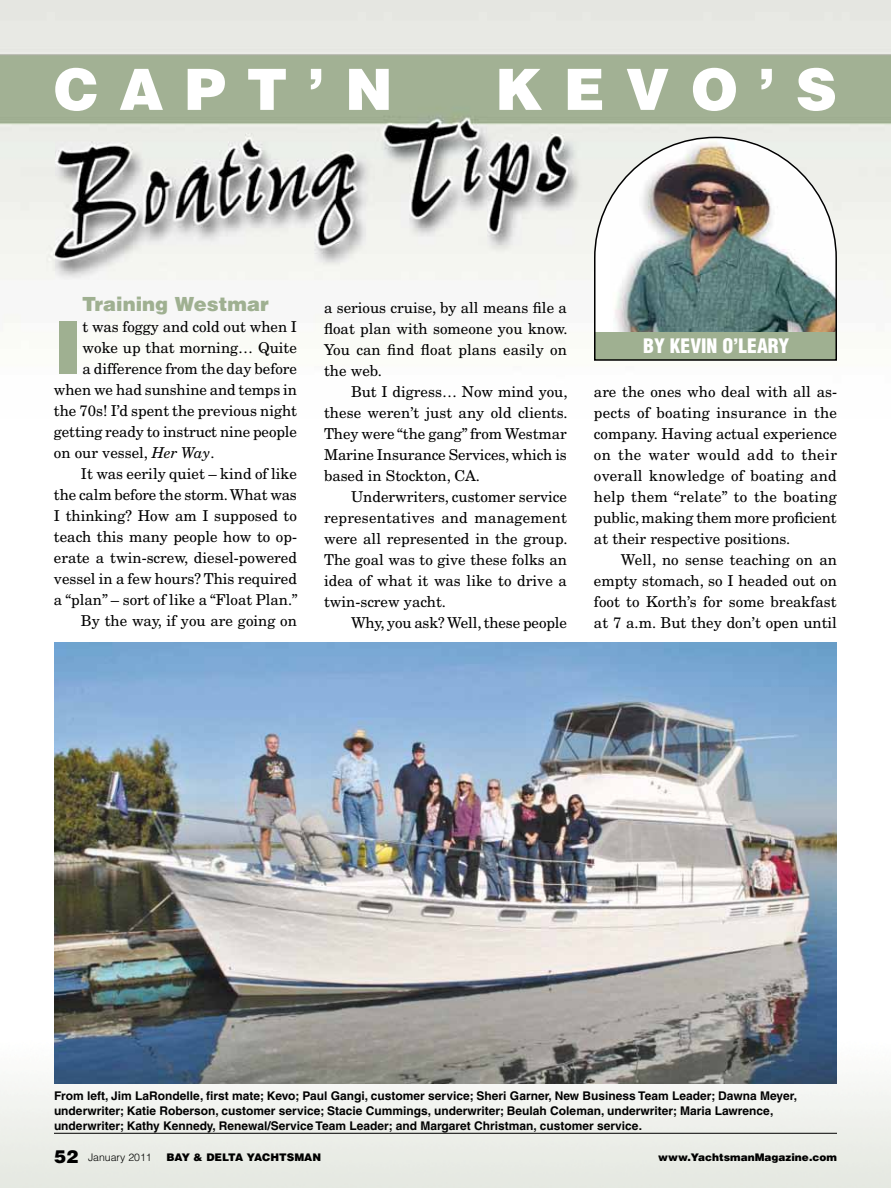
<style>
.page{position:relative;width:891px;height:1188px;background:#fff}
.page>*{position:absolute;margin:0;border:0;box-sizing:border-box;transform-origin:0 0}
.t1{font:900 73.35px "Helvetica";color:#9fb091}
.t2{font:900 57px "Helvetica";letter-spacing:.365em;color:#fff}
.t3{font:900 19.5px "Helvetica";color:#9fb091}
.t4{font:900 condensed 19.5px "Helvetica";color:#fff}
.t5{font:15px/21px "New Century Schlbk";color:#000;text-align:justify}
.t6{font:700 12px/15px "Helvetica";color:#000}
.t7{font:900 10.5px "Helvetica";color:#000}
.t8{font:300 10.5px "Helvetica";color:#000}
.s1{font-style:italic}
.s2{font-weight:900;font-size:18px}
.s3{font-weight:300}
</style>
<div class="page">
<img style="left:0;top:0;width:891px;height:344px">
<img style="left:593px;top:136px;width:245px;height:225px">
<hr style="left:54px;top:1133px;width:783px;height:1px;background:#000">
<img style="left:54px;top:643px;width:783px;height:441px">
<h2 class="t2" style="left:54px;top:52px;width:340px">CAPT’N</h2>
<h2 class="t2" style="left:495px;top:52px;width:343px">KEVO’S</h2>
<h3 class="t3" style="left:82px;top:292px;width:188px">Training Westmar</h3>
<h1 class="t1" style="left:54px;top:300px;width:30px">I</h1>
<p class="t5" style="left:83px;top:316px;width:216px">t was foggy and cold out when I</p>
<p class="t5" style="left:83px;top:337px;width:216px">woke up that morning… Quite</p>
<p class="t5" style="left:83px;top:358px;width:216px">a difference from the day before</p>
<p class="t5" style="left:54px;top:379px;width:245px">when we had sunshine and temps in</p>
<p class="t5" style="left:54px;top:400px;width:245px">the 70s! I’d spent the previous night</p>
<p class="t5" style="left:54px;top:421px;width:244px">getting ready to instruct nine people</p>
<p class="t5" style="left:54px;top:442px;width:162px">on our vessel, <span class="s1">Her Way</span>.</p>
<p class="t5" style="left:81px;top:463px;width:218px">It was eerily quiet – kind of like</p>
<p class="t5" style="left:54px;top:484px;width:244px">the calm before the storm. What was</p>
<p class="t5" style="left:54px;top:505px;width:245px">I thinking? How am I supposed to</p>
<p class="t5" style="left:54px;top:526px;width:244px">teach this many people how to op-</p>
<p class="t5" style="left:54px;top:547px;width:245px">erate a twin-screw, diesel-powered</p>
<p class="t5" style="left:54px;top:568px;width:244px">vessel in a few hours? This required</p>
<p class="t5" style="left:54px;top:589px;width:245px">a “plan” – sort of like a “Float Plan.”</p>
<p class="t5" style="left:81px;top:610px;width:217px">By the way, if you are going on</p>
<p class="t5" style="left:324px;top:296px;width:245px">a serious cruise, by all means file a float plan with someone you know.<br>You can find float plans easily on the web.</p>
<p class="t5" style="left:324px;top:380px;width:245px;text-indent:27px">But I digress… Now mind you, these weren’t just any old clients.<br>They were “the gang” from Westmar Marine Insurance Services, which is based in Stockton, CA.</p>
<p class="t5" style="left:324px;top:485px;width:245px;text-indent:27px">Underwriters, customer service representatives and management were all represented in the group.<br>The goal was to give these folks an idea of what it was like to drive a twin-screw yacht.</p>
<p class="t5" style="left:351px;top:611px;width:217px">Why, you ask? Well, these people</p>
<h3 class="t4" style="left:643px;top:334px;width:147px">BY KEVIN O’LEARY</h3>
<p class="t5" style="left:594px;top:380px;width:245px">are the ones who deal with all as&shy;pects of boating insurance in the company. Having actual experience on the water would add to their overall knowledge of boating and help them “relate” to the boating public, making them more proficient at their respective positions.</p>
<p class="t5" style="left:594px;top:548px;width:244px;text-indent:27px">Well, no sense teaching on an empty stomach, so I headed out on foot to Korth’s for some breakfast at 7 a.m. But they don’t open until</p>
<p class="t6" style="left:54px;top:1088px;width:745px">From left, Jim LaRondelle, first mate; Kevo; Paul Gangi, customer service; Sheri Garner, New Business Team Leader; Dawna Meyer, underwriter; Katie Roberson, customer service; Stacie Cummings, underwriter; Beulah Coleman, underwriter; Maria Lawrence, underwriter; Kathy Kennedy, Renewal/Service Team Leader; and Margaret Christman, customer service.</p>
<p class="t8" style="left:54px;top:1151px;width:99px"><span class="s2">52</span> January 2011</p>
<p class="t7" style="left:658px;top:1150px;width:180px">www.YachtsmanMagazine.com</p>
<p class="t7" style="left:88px;top:1150px;width:235px"><span class="s3">December 2010</span> BAY &amp; DELTA YACHTSMAN</p>
<p class="t7" style="left:181px;top:1150px;width:156px">BAY &amp; DELTA YACHTSMAN</p>
</div>
